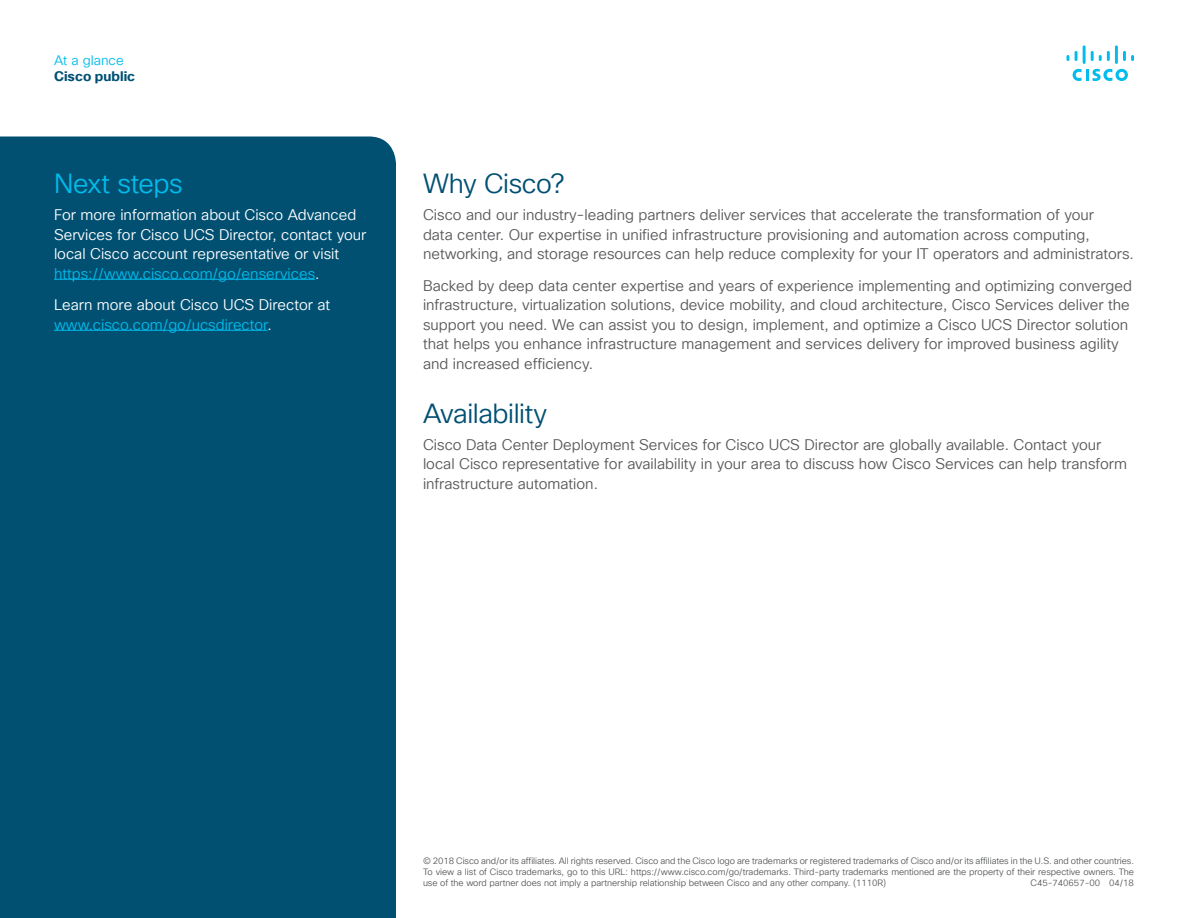
<style>
.page{position:relative;width:1188px;height:918px;background:#fff}
.page>*{position:absolute;margin:0;border:0;box-sizing:border-box;transform-origin:0 0}
.Subhead2_Indigo{font:27px "Cisco Sans TT Light";letter-spacing:-.015em;color:#005073}
.Subhead2_Blue{font:27px "Cisco Sans TT Light";letter-spacing:-.015em;color:#01bcec}
.Body{font:15px/19.5px "Cisco Sans TT Light";color:#57585a}
.Body_White{font:15px/19.5px "Cisco Sans TT Light";color:#fff}
.t1{font:700 13.5px "Cisco Sans TT";color:#005073}
.t2{font:13.5px "Cisco Sans TT Light";color:#01bcec}
.Footer_white{font:9px/11.2px "Cisco Sans TT Light";letter-spacing:-.005em;color:#57585a;text-align:justify}
.s1{color:#01bcec}
</style>
<div class="page">
<svg style="left:1073px;top:69px;width:55px;height:12px"></svg>
<svg style="left:1067px;top:55px;width:2px;height:6px"></svg>
<svg style="left:1075px;top:51px;width:3px;height:10px"></svg>
<hr style="left:1083px;top:45px;width:3px;height:19px;background:#01bcec">
<svg style="left:1091px;top:51px;width:19px;height:10px"></svg>
<hr style="left:1115px;top:45px;width:3px;height:19px;background:#01bcec">
<svg style="left:1123px;top:51px;width:11px;height:10px"></svg>
<div style="left:0;top:136px;width:396px;height:782px;background:#015072"></div>
<hr style="left:54px;top:279px;width:261px;height:1px;background:#01bcec">
<hr style="left:54px;top:330px;width:213px;height:1px;background:#01bcec">
<p class="t2" style="left:54px;top:51px;width:71px">At a glance</p>
<p class="t1" style="left:54px;top:67px;width:83px">Cisco public</p>
<p class="Subhead2_Blue" style="left:54px;top:166px;width:130px">Next steps</p>
<p class="Body_White" style="left:54px;top:206px;width:314px">For more information about Cisco Advanced Services for Cisco UCS Director, contact your local Cisco account representative or visit <span class="s1">https://www.cisco.com/go/enservices</span>.</p>
<p class="Body_White" style="left:54px;top:296px;width:278px">Learn more about Cisco UCS Director at <span class="s1">www.cisco.com/go/ucsdirector</span>.</p>
<p class="Subhead2_Indigo" style="left:423px;top:166px;width:143px">Why Cisco?</p>
<p class="Body" style="left:423px;top:206px;width:713px">Cisco and our industry-leading partners deliver services that accelerate the transformation of your<br>data center. Our expertise in unified infrastructure provisioning and automation across computing, networking, and storage resources can help reduce complexity for your IT operators and administrators.</p>
<p class="Body" style="left:423px;top:276px;width:711px">Backed by deep data center expertise and years of experience implementing and optimizing converged infrastructure, virtualization solutions, device mobility, and cloud architecture, Cisco Services deliver the support you need. We can assist you to design, implement, and optimize a Cisco UCS Director solution that helps you enhance infrastructure management and services delivery for improved business agility and increased efficiency.</p>
<p class="Subhead2_Indigo" style="left:423px;top:396px;width:126px">Availability</p>
<p class="Body" style="left:423px;top:435px;width:706px">Cisco Data Center Deployment Services for Cisco UCS Director are globally available. Contact your local Cisco representative for availability in your area to discuss how Cisco Services can help transform infrastructure automation.</p>
<p class="Footer_white" style="left:423px;top:855px;width:713px">© 2018 Cisco and/or its affiliates. All rights reserved. Cisco and the Cisco logo are trademarks or registered trademarks of Cisco and/or its affiliates in the U.S. and other countries.<br>To view a list of Cisco trademarks, go to this URL: https://www.cisco.com/go/trademarks. Third-party trademarks mentioned are the property of their respective owners. The use of the word partner does not imply a partnership relationship between Cisco and any other company. (1110R)</p>
<p class="Footer_white" style="left:1031px;top:878px;width:105px">C45-740657-00 04/18</p>
</div>
